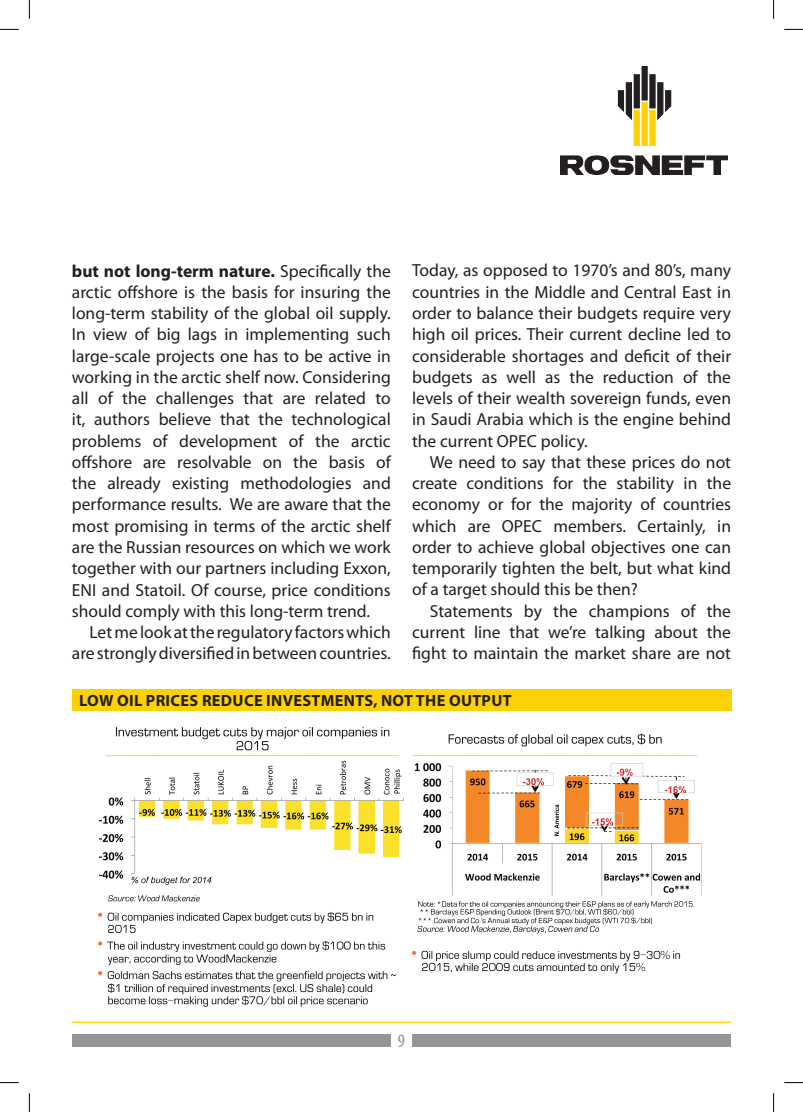
<style>
.page{position:relative;width:803px;height:1112px;background:#fff}
.page>*{position:absolute;margin:0;border:0;box-sizing:border-box;transform-origin:0 0}
.t1{font:condensed 18.75px "Myriad Pro";color:#939598}
.t2{font:17.5px/21.2px "Myriad Pro";color:#231f20;text-align:justify}
.t3{font:700 16.25px "Myriad Pro";letter-spacing:.02em;color:#231f20}
.s1{font-weight:700}
</style>
<div class="page">
<div style="left:72px;top:1034px;width:319px;height:12px;background:#939598"></div>
<div style="left:412px;top:1034px;width:319px;height:12px;background:#939598"></div>
<img style="left:561px;top:67px;width:167px;height:107px">
<img style="left:98px;top:727px;width:604px;height:280px">
<div style="left:72px;top:688px;width:659px;height:22px;background:#fed105"></div>
<hr style="left:72px;top:1021px;width:659px;height:1px;background:#fed105">
<svg style="left:0;top:29px;width:19px;height:1px"></svg>
<svg style="left:784px;top:29px;width:19px;height:1px"></svg>
<svg style="left:0;top:1082px;width:19px;height:1px"></svg>
<svg style="left:784px;top:1082px;width:19px;height:1px"></svg>
<svg style="left:29px;top:0;width:1px;height:19px"></svg>
<svg style="left:29px;top:1093px;width:1px;height:18px"></svg>
<svg style="left:773px;top:0;width:1px;height:19px"></svg>
<svg style="left:773px;top:1093px;width:1px;height:18px"></svg>
<p class="t2" style="left:72px;top:260px;width:321px"><span class="s1">BUT NOT LONG-TERM NATURE.</span> Specifically the arctic offshore is the basis for insuring the long-term stability of the global oil supply.<br>In view of big lags in implementing such large-scale projects one has to be active in working in the arctic shelf now. Considering all of the challenges that are related to it, authors believe that the technological problems of development of the arctic offshore are resolvable on the basis of the already existing methodologies and performance results. We are aware that the most promising in terms of the arctic shelf are the Russian resources on which we work together with our partners including Exxon, EN I and Statoil. Of course, price conditions should comply with this long-term trend.</p>
<p class="t2" style="left:72px;top:621px;width:320px;text-align:right">Let me look at the regulatory factors which are strongly diversified in between countries.</p>
<p class="t2" style="left:412px;top:260px;width:320px">Today, as opposed to 1970’s and 80’s, many countries in the Middle and Central East in order to balance their budgets require very high oil prices. Their current decline led to considerable shortages and deficit of their budgets as well as the reduction of the levels of their wealth sovereign funds, even in Saudi Arabia which is the engine behind the current OPEC</p>
<p class="t2" style="left:541px;top:429px;width:49px">policy.</p>
<p class="t2" style="left:430px;top:451px;width:303px">We need to say that these prices do not</p>
<p class="t2" style="left:412px;top:472px;width:320px">create conditions for the stability in the</p>
<p class="t2" style="left:412px;top:493px;width:320px">economy or for the majority of countries</p>
<p class="t2" style="left:412px;top:514px;width:101px">which are OPEC</p>
<p class="t2" style="left:412px;top:514px;width:320px;text-indent:141px">members. Certainly, in order to achieve global objectives one can temporarily tighten the belt, but what kind of a target should this be then?</p>
<p class="t2" style="left:412px;top:599px;width:320px;text-indent:18px">Statements by the champions of the current line that we’re talking about the fight to maintain the market share are not</p>
<p class="t3" style="left:79px;top:689px;width:423px">LOW OIL PRICES REDUCE INVESTMENTS, NOT THE OUTPUT</p>
<p class="t1" style="left:398px;top:1030px;width:9px">9</p>
</div>
